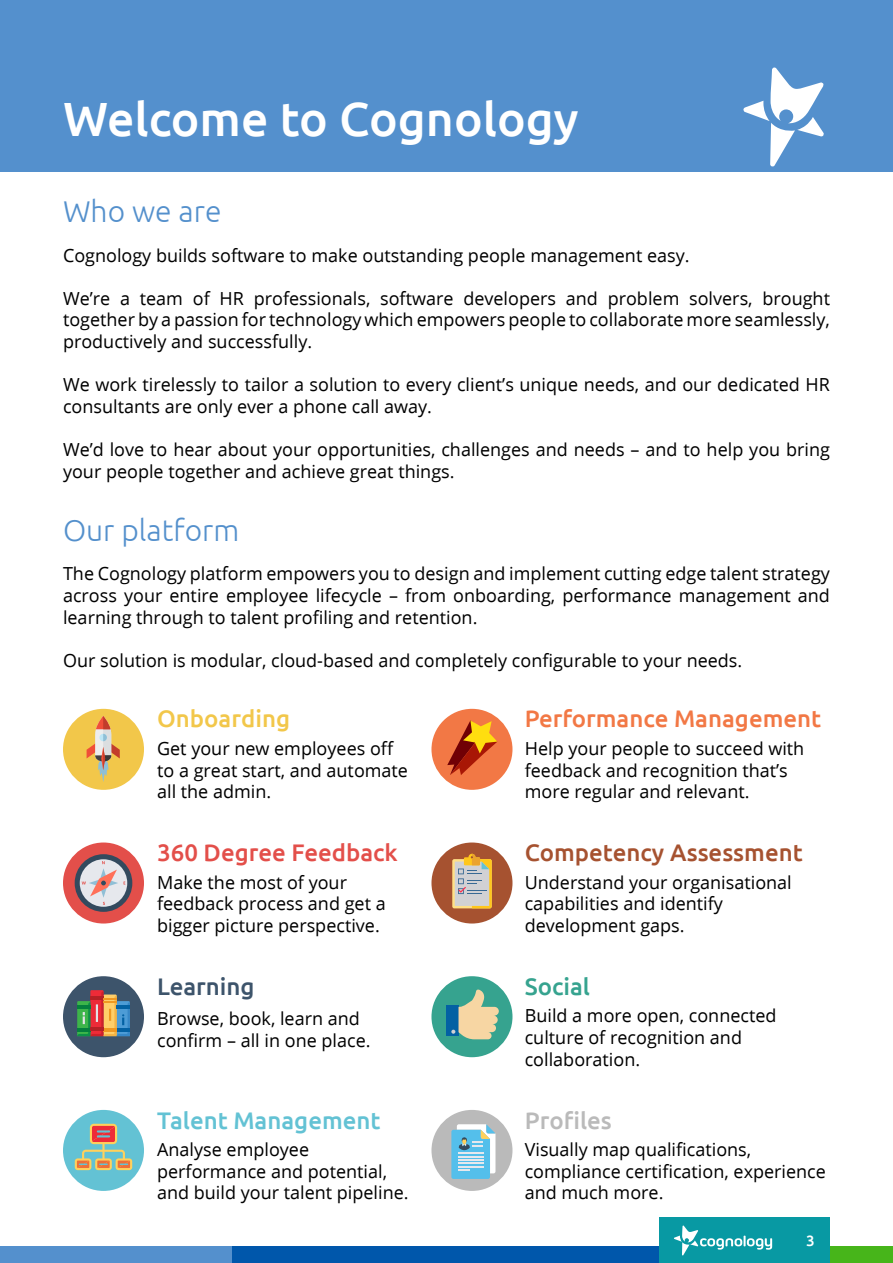
<style>
.page{position:relative;width:893px;height:1263px;background:#fff}
.page>*{position:absolute;margin:0;border:0;box-sizing:border-box;transform-origin:0 0}
.t1{font:500 48px "Ubuntu";color:#fff}
.t2{font:300 30px "Ubuntu";color:#5490cc}
.t3{font:500 24px "Ubuntu";color:#f27845}
.t4{font:500 24px "Ubuntu";color:#a65230}
.t5{font:500 24px "Ubuntu";color:#e34f4a}
.t6{font:500 24px "Ubuntu";color:#63c2d4}
.t7{font:500 24px "Ubuntu";color:#f2c74a}
.t8{font:500 24px "Ubuntu";color:#3d546b}
.t9{font:500 24px "Ubuntu";color:#bababa}
.t10{font:500 24px "Ubuntu";color:#36a38f}
.t11{font:18px/21.6px "Open Sans";color:#000}
.t12{font:500 15px "Ubuntu";color:#fff}
</style>
<div class="page">
<div style="left:0;top:1246px;width:893px;height:17px;background:#5490cd"></div>
<div style="left:232px;top:1246px;width:661px;height:17px;background:#0057ab"></div>
<div style="left:0;top:0;width:893px;height:171px;background:#5490cd"></div>
<svg style="left:743px;top:67px;width:81px;height:100px"></svg>
<div style="left:431px;top:709px;width:82px;height:81px;background:#f27845;border-radius:50%"></div>
<svg style="left:447px;top:720px;width:50px;height:55px"></svg>
<div style="left:63px;top:842px;width:81px;height:81px;background:#e34f4a;border-radius:50%"></div>
<div style="left:75px;top:854px;width:57px;height:58px;background:#334a5e;border-radius:50%"></div>
<div style="left:80px;top:859px;width:47px;height:48px;background:#e6e8ed;border-radius:50%"></div>
<svg style="left:82px;top:861px;width:36px;height:44px"></svg>
<div style="left:63px;top:976px;width:81px;height:81px;background:#3d546b;border-radius:50%"></div>
<svg style="left:77px;top:990px;width:53px;height:46px"></svg>
<div style="left:431px;top:842px;width:81px;height:81px;background:#a65230;border-radius:50%"></div>
<div style="left:452px;top:859px;width:40px;height:49px;background:linear-gradient(to bottom,#f4dc98,#f2dc9b);border-radius:2px"></div>
<svg style="left:455px;top:854px;width:37px;height:54px"></svg>
<div style="left:63px;top:1110px;width:81px;height:81px;background:#63c2d4;border-radius:50%"></div>
<svg style="left:75px;top:1124px;width:57px;height:46px"></svg>
<div style="left:431px;top:1110px;width:81px;height:81px;background:#bababa;border-radius:50%"></div>
<svg style="left:451px;top:1124px;width:44px;height:55px"></svg>
<div style="left:431px;top:976px;width:81px;height:81px;background:#36a38f;border-radius:50%"></div>
<div style="left:446px;top:1005px;width:12px;height:31px;background:#0361a3"></div>
<svg style="left:451px;top:989px;width:48px;height:50px"></svg>
<div style="left:63px;top:709px;width:81px;height:81px;background:#f2c74a;border-radius:50%"></div>
<svg style="left:87px;top:716px;width:33px;height:66px"></svg>
<div style="left:830px;top:1246px;width:63px;height:17px;background:#47b51a"></div>
<div style="left:660px;top:1217px;width:170px;height:46px;background:#0899a3"></div>
<svg style="left:674px;top:1225px;width:98px;height:30px"></svg>
<h1 class="t1" style="left:63px;top:88px;width:517px">Welcome to Cognology</h1>
<h2 class="t2" style="left:63px;top:193px;width:160px">Who we are</h2>
<p class="t11" style="left:63px;top:245px;width:628px">Cognology builds software to make outstanding people management easy.</p>
<p class="t11" style="left:63px;top:288px;width:768px;text-align:justify">We’re a team of HR professionals, software developers and problem solvers, brought together by a passion for technology which empowers people to collaborate more seamlessly, productively and successfully.</p>
<p class="t11" style="left:63px;top:374px;width:768px">We work tirelessly to tailor a solution to every client’s unique needs, and our dedicated HR consultants are only ever a phone call away.</p>
<p class="t11" style="left:63px;top:439px;width:768px">We’d love to hear about your opportunities, challenges and needs – and to help you bring your people together and achieve great things.</p>
<h2 class="t2" style="left:63px;top:512px;width:178px">Our platform</h2>
<p class="t11" style="left:63px;top:563px;width:768px;text-align:justify">The Cognology platform empowers you to design and implement cutting edge talent strategy across your entire employee lifecycle – from onboarding, performance management and learning through to talent profiling and retention.</p>
<p class="t11" style="left:63px;top:650px;width:681px">Our solution is modular, cloud-based and completely configurable to your needs.</p>
<h3 class="t7" style="left:157px;top:704px;width:134px">Onboarding</h3>
<p class="t11" style="left:157px;top:738px;width:252px">Get your new employees off to a great start, and automate all the admin.</p>
<h3 class="t5" style="left:157px;top:837px;width:242px">360 Degree Feedback</h3>
<p class="t11" style="left:157px;top:872px;width:230px">Make the most of your feedback process and get a bigger picture perspective.</p>
<h3 class="t8" style="left:157px;top:971px;width:99px">Learning</h3>
<p class="t11" style="left:157px;top:1008px;width:215px">Browse, book, learn and confirm – all in one place.</p>
<h3 class="t6" style="left:157px;top:1105px;width:225px">Talent Management</h3>
<p class="t11" style="left:157px;top:1139px;width:253px">Analyse employee performance and potential, and build your talent pipeline.</p>
<h3 class="t3" style="left:525px;top:704px;width:298px">Performance Management</h3>
<p class="t11" style="left:525px;top:738px;width:281px">Help your people to succeed with feedback and recognition that’s more regular and relevant.</p>
<h3 class="t4" style="left:525px;top:837px;width:280px">Competency Assessment</h3>
<p class="t11" style="left:525px;top:872px;width:269px">Understand your organisational capabilities and identify development gaps.</p>
<h3 class="t10" style="left:525px;top:971px;width:67px">Social</h3>
<p class="t11" style="left:525px;top:1005px;width:253px">Build a more open, connected culture of recognition and collaboration.</p>
<h3 class="t9" style="left:525px;top:1105px;width:89px">Profiles</h3>
<p class="t11" style="left:525px;top:1139px;width:303px">Visually map qualifications, compliance certification, experience and much more.</p>
<p class="t12" style="left:806px;top:1231px;width:10px">3</p>
</div>
